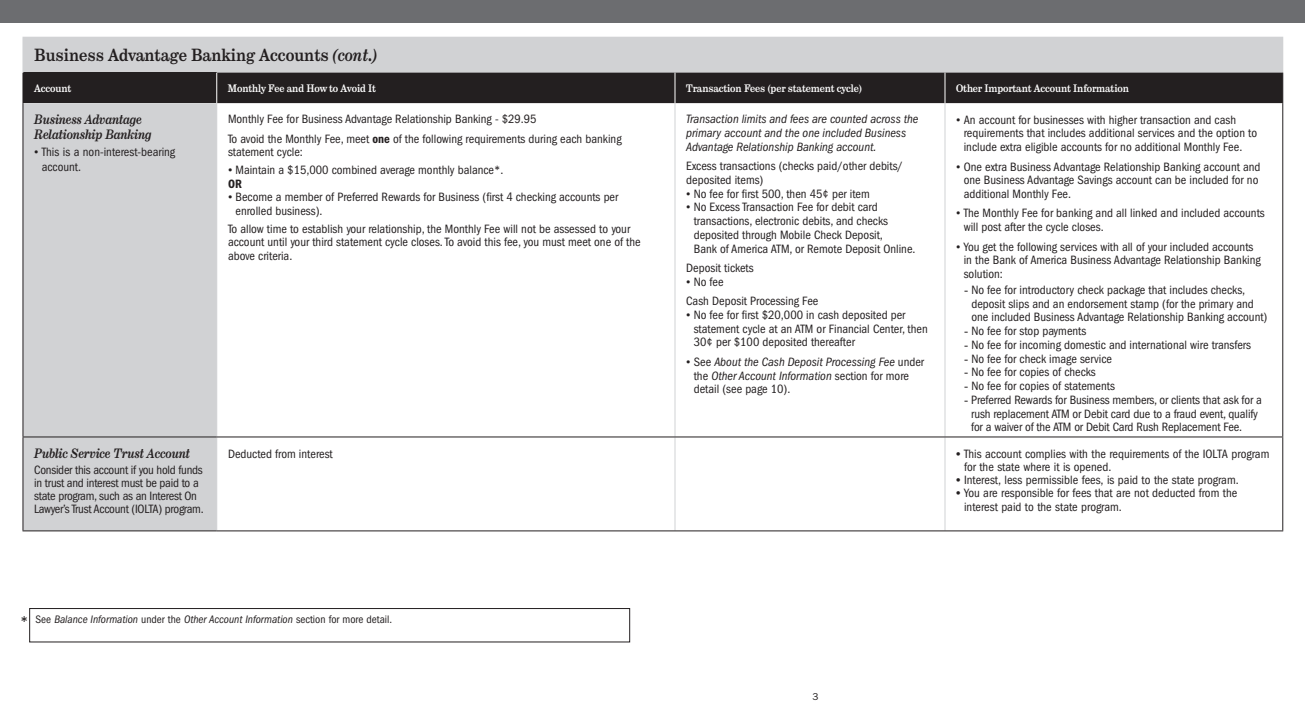
<style>
.page{position:relative;width:1305px;height:720px;background:#fff}
.page>*{position:absolute;margin:0;border:0;box-sizing:border-box;transform-origin:0 0}
.t1{font:700 16.25px "Higher Standards";color:#231f20}
.t2{font:condensed 12.5px/13.8px "Franklin Gothic LT";color:#231f20}
.t3{font:italic condensed 12.5px/13.8px "Franklin Gothic LT";color:#231f20}
.t4{font:condensed 12.5px/13.1px "Franklin Gothic LT";letter-spacing:-.02em;color:#231f20}
.t5{font:italic 700 12.5px/15px "Higher Standards";color:#231f20}
.t6{font:italic condensed 11.25px "Franklin Gothic LT";color:#231f20}
.t7{font:700 10px "Higher Standards";letter-spacing:-.01em;color:#fff}
.t8{font:10px "Franklin Gothic LT";color:#231f20}
.s1{font-style:italic}
.s2{font-family:"Times New Roman";font-stretch:normal}
.s3{font-weight:600}
.s4{font-family:"Times New Roman";font-style:normal;font-stretch:normal}
.s5{font-style:normal}
.s6{font-family:"Times New Roman";font-weight:700;font-stretch:normal}
.s7{font-style:normal;font-size:16.25px}
</style>
<div class="page">
<div style="left:0;top:0;width:1305px;height:22px;background:#6c6d70"></div>
<div style="left:29px;top:608px;width:601px;height:34px;border:1px solid #231f20"></div>
<div style="left:23px;top:37px;width:1260px;height:36px;background:#d1d2d4"></div>
<div style="left:23px;top:73px;width:194px;height:30px;background:#231f20"></div>
<div style="left:217px;top:73px;width:1065px;height:30px;background:#231f20"></div>
<div style="left:23px;top:103px;width:193px;height:427px;background:#d1d2d4"></div>
<hr style="left:216px;top:73px;width:1px;height:30px;background:#fff">
<hr style="left:675px;top:73px;width:1px;height:30px;background:#fff">
<hr style="left:945px;top:73px;width:1px;height:30px;background:#fff">
<hr style="left:1282px;top:73px;width:1px;height:30px;background:#231f20">
<hr style="left:1282px;top:103px;width:1px;height:334px;background:#231f20">
<hr style="left:1282px;top:437px;width:1px;height:93px;background:#231f20">
<hr style="left:216px;top:103px;width:1px;height:334px;background:#d1d2d4">
<hr style="left:675px;top:103px;width:1px;height:334px;background:#d1d2d4">
<hr style="left:945px;top:103px;width:1px;height:334px;background:#d1d2d4">
<hr style="left:216px;top:437px;width:1px;height:93px;background:#d1d2d4">
<hr style="left:675px;top:437px;width:1px;height:93px;background:#d1d2d4">
<hr style="left:945px;top:437px;width:1px;height:93px;background:#d1d2d4">
<hr style="left:22px;top:73px;width:1px;height:30px;background:#231f20">
<hr style="left:22px;top:103px;width:1px;height:334px;background:#231f20">
<hr style="left:22px;top:437px;width:1px;height:93px;background:#231f20">
<hr style="left:22px;top:437px;width:195px;height:1px;background:#231f20">
<hr style="left:217px;top:437px;width:458px;height:1px;background:#231f20">
<hr style="left:675px;top:437px;width:270px;height:1px;background:#231f20">
<hr style="left:22px;top:530px;width:195px;height:1px;background:#231f20">
<hr style="left:217px;top:530px;width:458px;height:1px;background:#231f20">
<hr style="left:675px;top:530px;width:270px;height:1px;background:#231f20">
<hr style="left:945px;top:437px;width:338px;height:1px;background:#231f20">
<hr style="left:945px;top:530px;width:338px;height:1px;background:#231f20">
<hr style="left:22px;top:37px;width:195px;height:1px;background:#d1d2d4">
<hr style="left:22px;top:38px;width:1px;height:35px;background:#d1d2d4">
<h1 class="t1" style="left:34px;top:45px;width:345px">Business Advantage Banking Accounts <span class="s1">(cont.)</span></h1>
<p class="t7" style="left:34px;top:82px;width:39px">Account</p>
<p class="t7" style="left:228px;top:82px;width:149px">Monthly Fee and How to Avoid It</p>
<p class="t7" style="left:686px;top:82px;width:177px">Transaction Fees (per statement cycle)</p>
<p class="t7" style="left:956px;top:82px;width:174px">Other Important Account Information</p>
<p class="t5" style="left:34px;top:112px;width:119px">Business Advantage<br>Relationship Banking</p>
<p class="t2" style="left:42px;top:145px;width:135px;line-height:15px;text-indent:-8px"><span class="s2">•</span> This is a non-interest-bearing account.</p>
<p class="t2" style="left:228px;top:110px;width:395px;line-height:19.4px">Monthly Fee for Business Advantage Relationship Banking - $29.95<br>To avoid the Monthly Fee, meet <span class="s3">one</span> of the following requirements during each banking</p>
<p class="t2" style="left:228px;top:146px;width:76px">statement cycle:</p>
<p class="t2" style="left:228px;top:163px;width:277px"><span class="s2">•</span> Maintain a $15,000 combined average monthly balance*.<br><span class="s3">OR</span></p>
<p class="t2" style="left:236px;top:191px;width:384px;text-indent:-8px"><span class="s2">•</span> Become a member of Preferred Rewards for Business (first 4 checking accounts per enrolled business).</p>
<p class="t2" style="left:228px;top:222px;width:414px">To allow time to establish your relationship, the Monthly Fee will not be assessed to your account until your third statement cycle closes. To avoid this fee, you must meet one of the above criteria.</p>
<p class="t3" style="left:686px;top:112px;width:234px">Transaction limits and fees are counted across the primary account and the one included Business<br>Advantage Relationship Banking account.</p>
<p class="t2" style="left:686px;top:159px;width:218px">Excess transactions (checks paid/other debits/ deposited items)</p>
<p class="t2" style="left:686px;top:187px;width:185px"><span class="s2">•</span> No fee for first 500, then 45¢ per item</p>
<p class="t2" style="left:694px;top:201px;width:223px;text-indent:-8px"><span class="s2">•</span> No Excess Transaction Fee for debit card transactions, electronic debits, and checks deposited through Mobile Check Deposit,<br>Bank of America ATM, or Remote Deposit Online.</p>
<p class="t2" style="left:686px;top:261px;width:69px">Deposit tickets</p>
<p class="t2" style="left:686px;top:272px;width:134px;line-height:19.4px"><span class="s2">•</span> No fee<br>Cash Deposit Processing Fee</p>
<p class="t2" style="left:694px;top:308px;width:236px;text-indent:-8px"><span class="s2">•</span> No fee for first $20,000 in cash deposited per statement cycle at an ATM or Financial Center, then<br>30¢ per $100 deposited thereafter</p>
<p class="t3" style="left:694px;top:355px;width:232px;text-indent:-8px"><span class="s4">•</span> <span class="s5">See</span> About the Cash Deposit Processing Fee <span class="s5">under the</span> Other Account Information <span class="s5">section for more detail (see page 10).</span></p>
<p class="t2" style="left:964px;top:113px;width:295px;text-indent:-8px"><span class="s2">•</span> An account for businesses with higher transaction and cash requirements that includes additional services and the option to include extra eligible accounts for no additional Monthly Fee.</p>
<p class="t2" style="left:964px;top:160px;width:298px;text-indent:-8px"><span class="s2">•</span> One extra Business Advantage Relationship Banking account and one Business Advantage Savings account can be included for no additional Monthly Fee.</p>
<p class="t2" style="left:964px;top:207px;width:303px;text-indent:-8px"><span class="s2">•</span> The Monthly Fee for banking and all linked and included accounts will post after the cycle closes.</p>
<p class="t2" style="left:964px;top:240px;width:298px;text-indent:-8px"><span class="s2">•</span> You get the following services with all of your included accounts in the Bank of America Business Advantage Relationship Banking solution:</p>
<p class="t2" style="left:971px;top:283px;width:298px;text-indent:-7px"><span class="s2">-</span> No fee for introductory check package that includes checks, deposit slips and an endorsement stamp (for the primary and one included Business Advantage Relationship Banking account)</p>
<p class="t2" style="left:964px;top:324px;width:124px"><span class="s2">-</span> No fee for stop payments</p>
<p class="t2" style="left:964px;top:338px;width:288px"><span class="s2">-</span> No fee for incoming domestic and international wire transfers</p>
<p class="t2" style="left:964px;top:352px;width:150px"><span class="s2">-</span> No fee for check image service</p>
<p class="t2" style="left:964px;top:365px;width:133px"><span class="s2">-</span> No fee for copies of checks</p>
<p class="t2" style="left:964px;top:379px;width:152px"><span class="s2">-</span> No fee for copies of statements</p>
<p class="t2" style="left:971px;top:393px;width:292px;text-indent:-7px"><span class="s2">-</span> Preferred Rewards for Business members, or clients that ask for a rush replacement ATM or Debit card due to a fraud event, qualify for a waiver of the ATM or Debit Card Rush Replacement Fee.</p>
<p class="t5" style="left:34px;top:446px;width:157px">Public Service Trust Account</p>
<p class="t4" style="left:34px;top:463px;width:171px">Consider this account if you hold funds in trust and interest must be paid to a state program, such as an Interest On Lawyer’s Trust Account (IOLTA) program.</p>
<p class="t2" style="left:228px;top:447px;width:106px">Deducted from interest</p>
<p class="t2" style="left:964px;top:447px;width:307px;line-height:13.1px;text-indent:-8px"><span class="s6">•</span> This account complies with the requirements of the IOLTA program for the state where it is opened.</p>
<p class="t2" style="left:956px;top:473px;width:284px"><span class="s6">•</span> Interest, less permissible fees, is paid to the state program.</p>
<p class="t2" style="left:964px;top:487px;width:275px;line-height:13.1px;text-indent:-8px"><span class="s6">•</span> You are responsible for fees that are not deducted from the interest paid to the state program.</p>
<p class="t6" style="left:20px;top:613px;width:374px"><span class="s7">*</span> <span class="s5">See</span> Balance Information <span class="s5">under the</span> Other Account Information <span class="s5">section for more detail.</span></p>
<p class="t8" style="left:813px;top:691px;width:7px">3</p>
</div>
